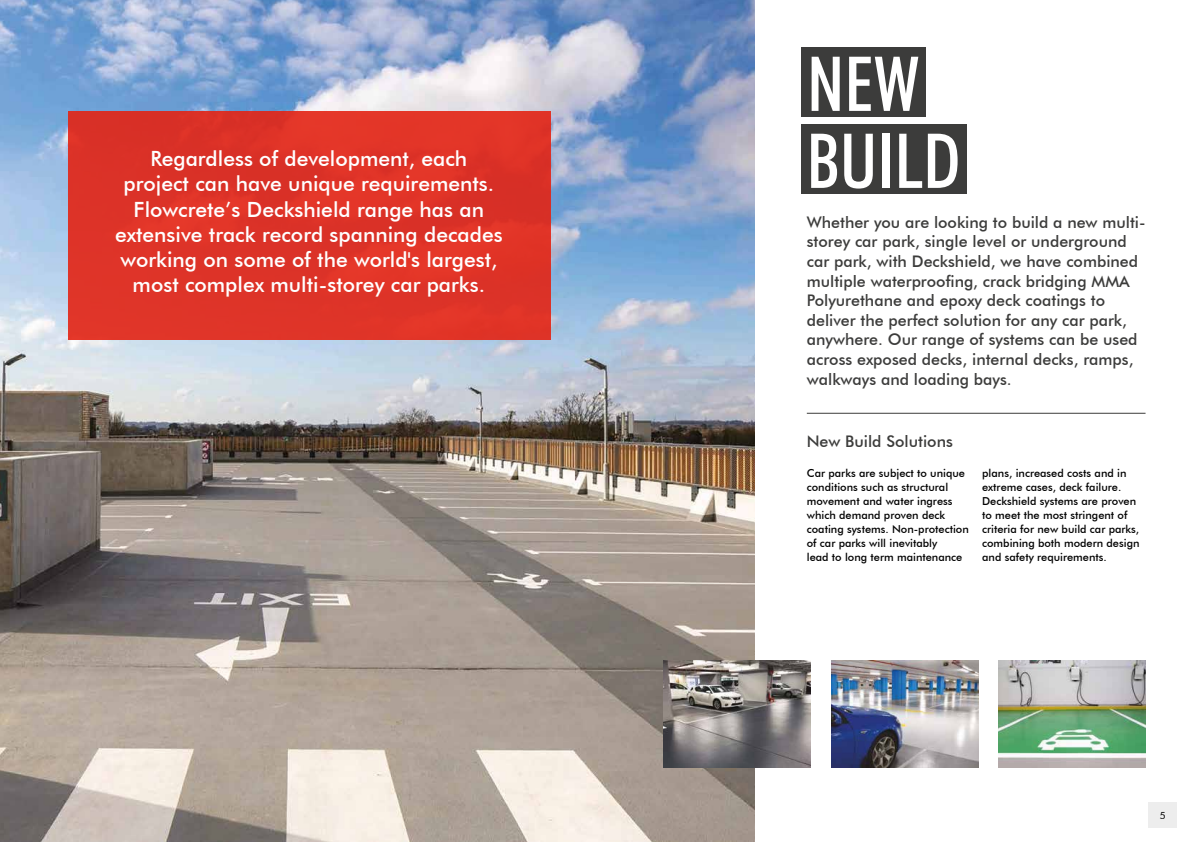
<style>
.page{position:relative;width:1191px;height:842px;background:#fff}
.page>*{position:absolute;margin:0;border:0;box-sizing:border-box;transform-origin:0 0}
.t1{font:500 condensed 76px/77px "Futura BT";color:#fff}
.t2{font:500 21px/25.2px "Futura BT";color:#fff;text-align:center}
.t3{font:500 16px/19.6px "Futura BT";color:#3c3c3b}
.t4{font:500 11px/14px "Futura BT";color:#000}
.t5{font:10px "Futura BT";color:#000}
</style>
<div class="page">
<div style="left:1148px;top:802px;width:28px;height:26px;background:#ededed"></div>
<img style="left:0;top:0;width:754px;height:842px">
<hr style="left:807px;top:413px;width:338px;height:1px;background:#3c3c3b">
<div style="left:801px;top:47px;width:124px;height:70px;background:#3c3c3b"></div>
<div style="left:801px;top:124px;width:165px;height:70px;background:#3c3c3b"></div>
<div style="left:68px;top:111px;width:482px;height:229px;background:#de3328"></div>
<img style="left:663px;top:660px;width:147px;height:107px">
<img style="left:998px;top:660px;width:147px;height:107px">
<img style="left:831px;top:660px;width:148px;height:107px">
<h2 class="t2" style="left:115px;top:146px;width:389px">Regardless of development, each<br>project can have unique requirements.<br>Flowcrete’s Deckshield range has an extensive track record spanning decades working on some of the world's largest, most complex multi-storey car parks.</h2>
<h1 class="t1" style="left:807px;top:45px;width:155px">NEW<br>BUILD</h1>
<p class="t3" style="left:807px;top:212px;width:340px">Whether you are looking to build a new multi&shy;storey car park, single level or underground car park, with Deckshield, we have combined multiple waterproofing, crack bridging MMA Polyurethane and epoxy deck coatings to deliver the perfect solution for any car park, anywhere. Our range of systems can be used across exposed decks, internal decks, ramps, walkways and loading bays.</p>
<h3 class="t3" style="left:806px;top:431px;width:148px">New Build Solutions</h3>
<p class="t4" style="left:807px;top:466px;width:163px">Car parks are subject to unique conditions such as structural movement and water ingress which demand proven deck coating systems. Non-protection of car parks will inevitably<br>lead to long term maintenance</p>
<p class="t4" style="left:982px;top:466px;width:159px">plans, increased costs and in extreme cases, deck failure.<br>Deckshield systems are proven to meet the most stringent of criteria for new build car parks, combining both modern design and safety requirements.</p>
<p class="t5" style="left:1159px;top:809px;width:7px">5</p>
</div>
